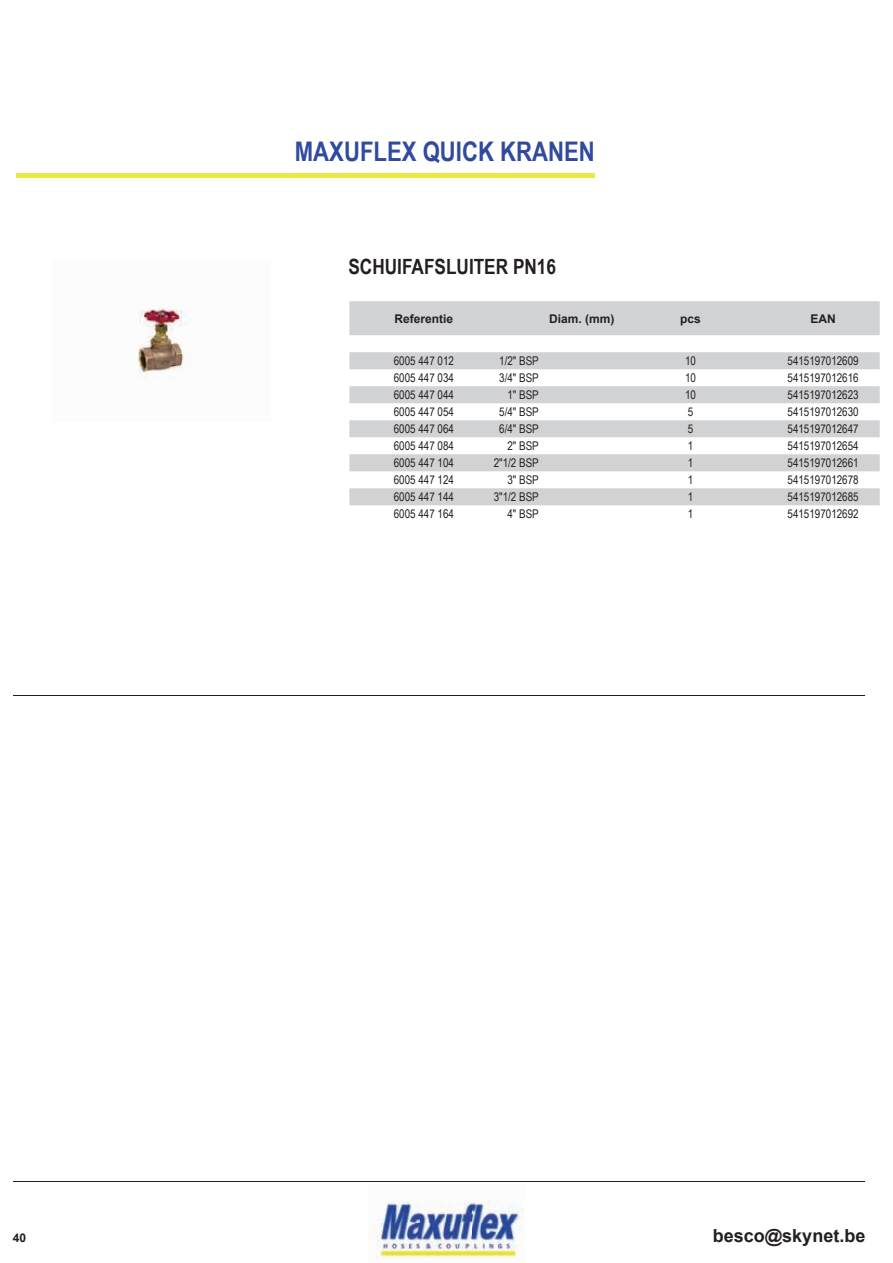
<style>
.page{position:relative;width:893px;height:1263px;background:#fff}
.page>*{position:absolute;margin:0;border:0;box-sizing:border-box;transform-origin:0 0}
.t1{font:700 27px "Arial Narrow";color:#304a9e}
.t2{font:700 21px "Arial Narrow";color:#231f20}
.t3{font:700 18px "Arial";color:#231f20}
.t4{font:12px "Arial Narrow";color:#231f20}
.t5{font:700 12px "Arial";color:#231f20}
</style>
<div class="page">
<hr style="left:16px;top:173px;width:579px;height:4px;background:#eae843">
<img style="left:369px;top:1201px;width:155px;height:57px">
<hr style="left:13px;top:695px;width:851px;height:1px;background:#231f20">
<hr style="left:13px;top:1181px;width:851px;height:1px;background:#231f20">
<img style="left:138px;top:309px;width:53px;height:70px">
<svg style="left:349px;top:301px;width:531px;height:204px;fill:#d1d2d4"></svg>
<h1 class="t1" style="left:295px;top:132px;width:302px">MAXUFLEX QUICK KRANEN</h1>
<h2 class="t2" style="left:348px;top:251px;width:209px">SCHUIFAFSLUITER PN16</h2>
<p class="t5" style="left:395px;top:310px;width:60px">Referentie</p>
<p class="t5" style="left:549px;top:310px;width:67px">Diam. (mm)</p>
<p class="t5" style="left:680px;top:310px;width:22px">pcs</p>
<p class="t5" style="left:810px;top:310px;width:27px">EAN</p>
<p class="t4" style="left:394px;top:352px;width:62px">6005 447 012</p>
<p class="t4" style="left:499px;top:352px;width:41px">1/2" BSP</p>
<p class="t4" style="left:685px;top:352px;width:12px">10</p>
<p class="t4" style="left:788px;top:352px;width:73px">5415197012609</p>
<p class="t4" style="left:394px;top:369px;width:62px">6005 447 034</p>
<p class="t4" style="left:499px;top:369px;width:41px">3/4" BSP</p>
<p class="t4" style="left:685px;top:369px;width:12px">10</p>
<p class="t4" style="left:788px;top:369px;width:73px">5415197012616</p>
<p class="t4" style="left:394px;top:386px;width:62px">6005 447 044</p>
<p class="t4" style="left:507px;top:386px;width:33px">1" BSP</p>
<p class="t4" style="left:685px;top:386px;width:12px">10</p>
<p class="t4" style="left:788px;top:386px;width:73px">5415197012623</p>
<p class="t4" style="left:394px;top:403px;width:62px">6005 447 054</p>
<p class="t4" style="left:499px;top:403px;width:41px">5/4" BSP</p>
<p class="t4" style="left:688px;top:403px;width:7px">5</p>
<p class="t4" style="left:788px;top:403px;width:73px">5415197012630</p>
<p class="t4" style="left:394px;top:420px;width:62px">6005 447 064</p>
<p class="t4" style="left:499px;top:420px;width:41px">6/4" BSP</p>
<p class="t4" style="left:688px;top:420px;width:7px">5</p>
<p class="t4" style="left:788px;top:420px;width:73px">5415197012647</p>
<p class="t4" style="left:394px;top:437px;width:62px">6005 447 084</p>
<p class="t4" style="left:507px;top:437px;width:33px">2" BSP</p>
<p class="t4" style="left:688px;top:437px;width:7px">1</p>
<p class="t4" style="left:788px;top:437px;width:73px">5415197012654</p>
<p class="t4" style="left:394px;top:454px;width:62px">6005 447 104</p>
<p class="t4" style="left:494px;top:454px;width:47px">2"1/2 BSP</p>
<p class="t4" style="left:688px;top:454px;width:7px">1</p>
<p class="t4" style="left:788px;top:454px;width:73px">5415197012661</p>
<p class="t4" style="left:394px;top:471px;width:62px">6005 447 124</p>
<p class="t4" style="left:507px;top:471px;width:33px">3" BSP</p>
<p class="t4" style="left:688px;top:471px;width:7px">1</p>
<p class="t4" style="left:788px;top:471px;width:73px">5415197012678</p>
<p class="t4" style="left:394px;top:488px;width:62px">6005 447 144</p>
<p class="t4" style="left:494px;top:488px;width:47px">3"1/2 BSP</p>
<p class="t4" style="left:688px;top:488px;width:7px">1</p>
<p class="t4" style="left:788px;top:488px;width:73px">5415197012685</p>
<p class="t4" style="left:394px;top:505px;width:62px">6005 447 164</p>
<p class="t4" style="left:507px;top:505px;width:33px">4" BSP</p>
<p class="t4" style="left:688px;top:505px;width:7px">1</p>
<p class="t4" style="left:788px;top:505px;width:73px">5415197012692</p>
<p class="t5" style="left:13px;top:1229px;width:15px">40</p>
<h3 class="t3" style="left:713px;top:1223px;width:154px">besco@skynet.be</h3>
</div>
